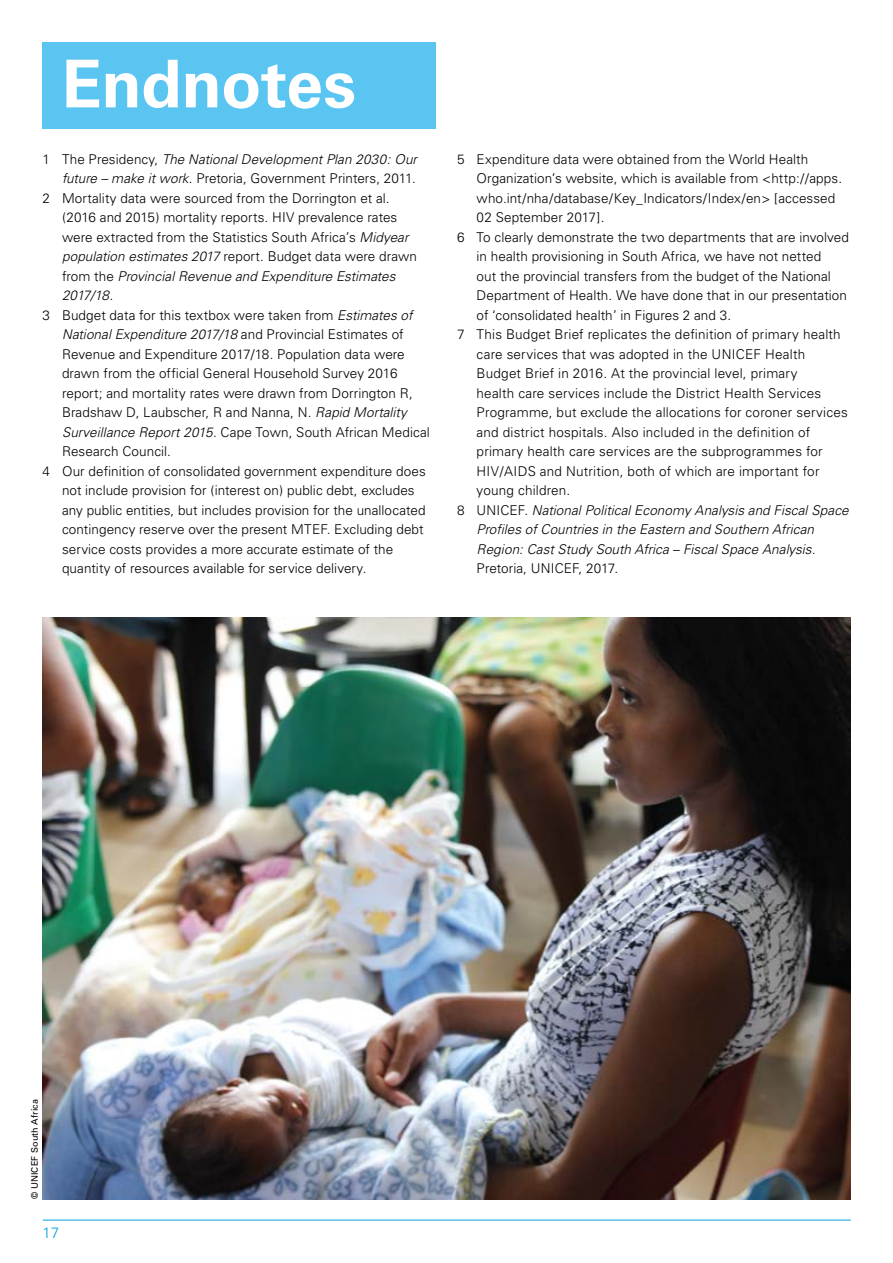
<style>
.page{position:relative;width:893px;height:1263px;background:#fff}
.page>*{position:absolute;margin:0;border:0;box-sizing:border-box;transform-origin:0 0}
.t1{font:700 66px "Univers LT Std";letter-spacing:-.005em;color:#fff}
.t2{font:300 15px "Univers";color:#009fe3}
.t3{font:300 13.5px "Univers";letter-spacing:.005em;color:#000}
.t4{font:italic 300 13.5px "Univers";letter-spacing:.005em;color:#000}
.t5{font:9px "Univers";letter-spacing:.01em;color:#000}
.s1{font-style:normal}
.s2{font-style:italic}
</style>
<div class="page">
<hr style="left:43px;top:1220px;width:808px;height:1px;background:#009fe3">
<div style="left:43px;top:43px;width:393px;height:86px;background:#5bc5f2"></div>
<img style="left:42px;top:617px;width:808px;height:582px">
<h1 class="t1" style="left:62px;top:45px;width:296px">Endnotes</h1>
<p class="t4" style="left:43px;top:151px;width:376px"><span class="s1">1 The Presidency,</span> The National Development Plan 2030: Our</p>
<p class="t3" style="left:62px;top:170px;width:355px"><span class="s2">future – make it work</span>. Pretoria, Government Printers, 2011.</p>
<p class="t3" style="left:43px;top:190px;width:349px">2 Mortality data were sourced from the Dorrington et al.</p>
<p class="t3" style="left:62px;top:209px;width:337px">(2016 and 2015) mortality reports. HIV prevalence rates</p>
<p class="t3" style="left:62px;top:229px;width:348px">were extracted from the Statistics South Africa’s <span class="s2">Midyear</span></p>
<p class="t3" style="left:62px;top:248px;width:357px"><span class="s2">population estimates 2017</span> report. Budget data were drawn</p>
<p class="t4" style="left:62px;top:268px;width:335px"><span class="s1">from the</span> Provincial Revenue and Expenditure Estimates</p>
<p class="t4" style="left:62px;top:287px;width:53px">2017/18.</p>
<p class="t3" style="left:43px;top:307px;width:371px">3 Budget data for this textbox were taken from <span class="s2">Estimates of</span></p>
<p class="t4" style="left:62px;top:326px;width:343px">National Expenditure 2017/18 <span class="s1">and Provincial Estimates of</span></p>
<p class="t3" style="left:62px;top:346px;width:344px">Revenue and Expenditure 2017/18. Population data were</p>
<p class="t3" style="left:62px;top:365px;width:337px">drawn from the official General Household Survey 2016</p>
<p class="t3" style="left:62px;top:385px;width:352px">report; and mortality rates were drawn from Dorrington R,</p>
<p class="t3" style="left:62px;top:404px;width:346px">Bradshaw D, Laubscher, R and Nanna, N. <span class="s2">Rapid Mortality</span></p>
<p class="t3" style="left:62px;top:424px;width:369px"><span class="s2">Surveillance Report 2015</span>. Cape Town, South African Medical</p>
<p class="t3" style="left:62px;top:443px;width:110px">Research Council.</p>
<p class="t3" style="left:43px;top:463px;width:385px">4 Our definition of consolidated government expenditure does</p>
<p class="t3" style="left:62px;top:482px;width:354px">not include provision for (interest on) public debt, excludes</p>
<p class="t3" style="left:62px;top:502px;width:365px">any public entities, but includes provision for the unallocated</p>
<p class="t3" style="left:62px;top:521px;width:363px">contingency reserve over the present MTEF. Excluding debt</p>
<p class="t3" style="left:62px;top:541px;width:333px">service costs provides a more accurate estimate of the</p>
<p class="t3" style="left:62px;top:560px;width:306px">quantity of resources available for service delivery.</p>
<p class="t3" style="left:457px;top:151px;width:353px">5 Expenditure data were obtained from the World Health</p>
<p class="t3" style="left:477px;top:170px;width:367px">Organization’s website, which is available from &lt;http://apps.</p>
<p class="t3" style="left:477px;top:190px;width:360px">who.int/nha/database/Key_Indicators/Index/en&gt; [accessed</p>
<p class="t3" style="left:477px;top:209px;width:129px">02 September 2017].</p>
<p class="t3" style="left:457px;top:229px;width:393px">6 To clearly demonstrate the two departments that are involved</p>
<p class="t3" style="left:477px;top:248px;width:346px">in health provisioning in South Africa, we have not netted</p>
<p class="t3" style="left:477px;top:268px;width:356px">out the provincial transfers from the budget of the National</p>
<p class="t3" style="left:477px;top:287px;width:372px">Department of Health. We have done that in our presentation</p>
<p class="t3" style="left:477px;top:307px;width:256px">of ‘consolidated health’ in Figures 2 and 3.</p>
<p class="t3" style="left:457px;top:326px;width:385px">7 This Budget Brief replicates the definition of primary health</p>
<p class="t3" style="left:477px;top:346px;width:330px">care services that was adopted in the UNICEF Health</p>
<p class="t3" style="left:477px;top:365px;width:322px">Budget Brief in 2016. At the provincial level, primary</p>
<p class="t3" style="left:477px;top:385px;width:346px">health care services include the District Health Services</p>
<p class="t3" style="left:477px;top:404px;width:373px">Programme, but exclude the allocations for coroner services</p>
<p class="t3" style="left:477px;top:424px;width:335px">and district hospitals. Also included in the definition of</p>
<p class="t3" style="left:477px;top:443px;width:348px">primary health care services are the subprogrammes for</p>
<p class="t3" style="left:477px;top:463px;width:344px">HIV/AIDS and Nutrition, both of which are important for</p>
<p class="t3" style="left:477px;top:482px;width:95px">young children.</p>
<p class="t4" style="left:457px;top:502px;width:393px"><span class="s1">8 UNICEF.</span> National Political Economy Analysis and Fiscal Space</p>
<p class="t4" style="left:477px;top:521px;width:339px">Profiles of Countries in the Eastern and Southern African</p>
<p class="t4" style="left:477px;top:541px;width:340px">Region: Cast Study South Africa – Fiscal Space Analysis.</p>
<p class="t3" style="left:477px;top:560px;width:143px">Pretoria, UNICEF, 2017.</p>
<p class="t5" style="left:29px;top:1199px;width:102px;rotate:-90deg">© UNICEF South Africa</p>
<p class="t2" style="left:43px;top:1224px;width:18px">17</p>
</div>
